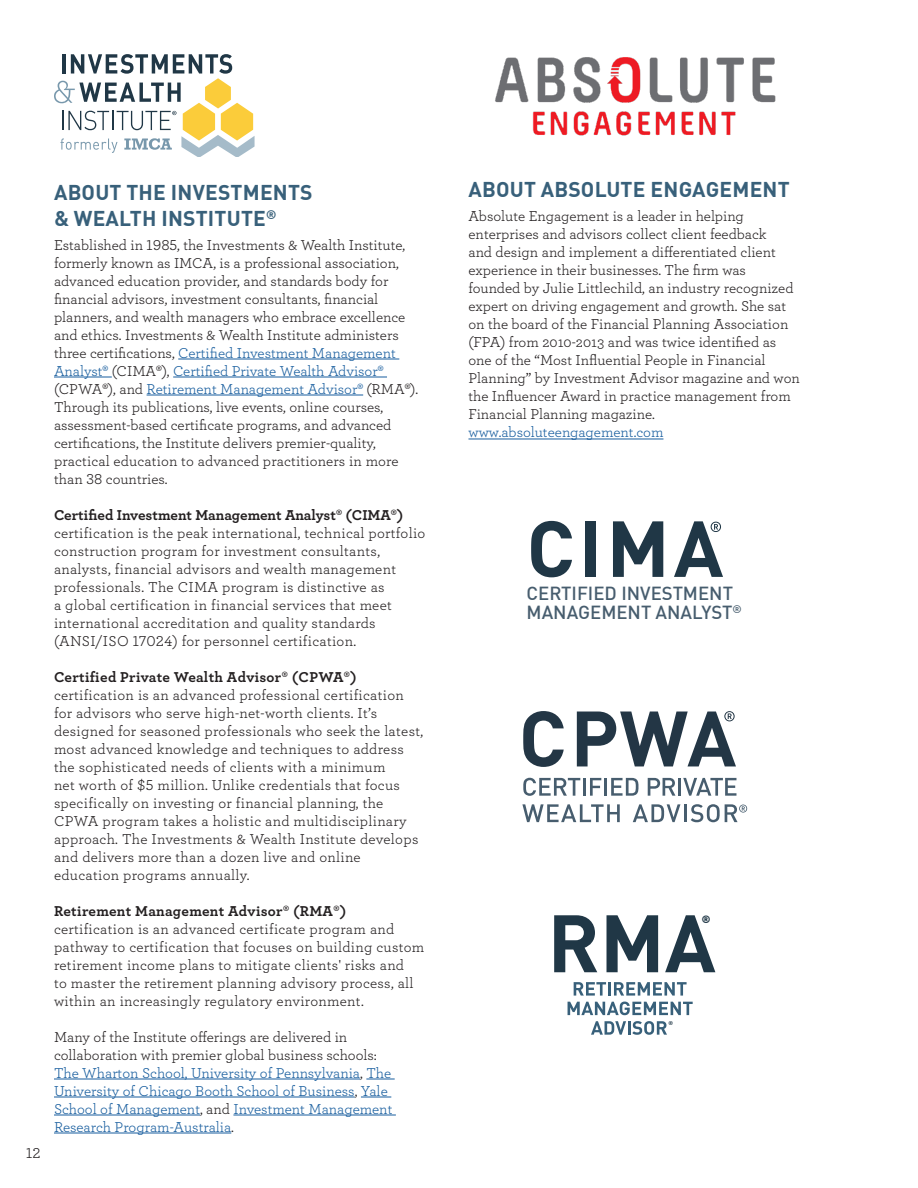
<style>
.page{position:relative;width:918px;height:1188px;background:#fff}
.page>*{position:absolute;margin:0;border:0;box-sizing:border-box;transform-origin:0 0}
.t1{font:700 21px/25.2px "DINOT";letter-spacing:.01em;color:#38607a}
.t2{font:500 18.6px/19.2px "DINOT";color:#475d6e}
.t3{font:15px/18px "Archer";letter-spacing:.02em;color:#231f20}
.t4{font:15px/18px "Archer";color:#231f20}
.t5{font:15px/18px "Archer";color:#175d9e}
.t6{font:900 10.5px "DINOT";color:#203746}
.t7{font:700 5.55px "DINOT";color:#203746}
.s1{color:#175d9e}
.s2{font-weight:700}
.s3{color:#231f20}
</style>
<div class="page">
<hr style="left:178px;top:359px;width:221px;height:1px;background:#175d9e">
<hr style="left:54px;top:377px;width:58px;height:1px;background:#175d9e">
<hr style="left:173px;top:377px;width:214px;height:1px;background:#175d9e">
<hr style="left:147px;top:395px;width:216px;height:1px;background:#175d9e">
<hr style="left:54px;top:1079px;width:306px;height:1px;background:#175d9e">
<svg style="left:366px;top:1079px;width:29px;height:1px"></svg>
<hr style="left:54px;top:1097px;width:301px;height:1px;background:#175d9e">
<hr style="left:361px;top:1097px;width:30px;height:1px;background:#175d9e">
<hr style="left:54px;top:1115px;width:146px;height:1px;background:#175d9e">
<hr style="left:233px;top:1115px;width:163px;height:1px;background:#175d9e">
<hr style="left:54px;top:1133px;width:177px;height:1px;background:#175d9e">
<hr style="left:468px;top:439px;width:195px;height:1px;background:#175d9e">
<svg style="left:523px;top:711px;width:41px;height:56px"></svg>
<svg style="left:577px;top:711px;width:159px;height:55px"></svg>
<svg style="left:523px;top:778px;width:57px;height:18px"></svg>
<hr style="left:583px;top:778px;width:3px;height:18px;background:#475d6e">
<svg style="left:590px;top:778px;width:11px;height:18px"></svg>
<hr style="left:604px;top:778px;width:3px;height:18px;background:#475d6e">
<svg style="left:611px;top:778px;width:28px;height:18px"></svg>
<svg style="left:648px;top:778px;width:88px;height:18px"></svg>
<svg style="left:522px;top:804px;width:98px;height:18px"></svg>
<svg style="left:633px;top:804px;width:47px;height:18px"></svg>
<hr style="left:684px;top:804px;width:3px;height:18px;background:#475d6e">
<svg style="left:691px;top:804px;width:56px;height:18px"></svg>
<svg style="left:54px;top:54px;width:201px;height:102px"></svg>
<svg style="left:554px;top:915px;width:43px;height:57px"></svg>
<svg style="left:607px;top:915px;width:51px;height:57px"></svg>
<svg style="left:665px;top:915px;width:50px;height:57px"></svg>
<svg style="left:574px;top:982px;width:32px;height:14px"></svg>
<hr style="left:608px;top:982px;width:3px;height:14px;background:#38607a">
<svg style="left:614px;top:982px;width:73px;height:14px"></svg>
<svg style="left:568px;top:1002px;width:125px;height:13px"></svg>
<svg style="left:591px;top:1021px;width:76px;height:14px"></svg>
<svg style="left:531px;top:521px;width:41px;height:56px"></svg>
<div style="left:585px;top:521px;width:11px;height:56px;background:#203746"></div>
<svg style="left:613px;top:521px;width:50px;height:56px"></svg>
<svg style="left:674px;top:521px;width:49px;height:56px"></svg>
<img style="left:495px;top:57px;width:281px;height:79px">
<p class="t4" style="left:26px;top:1144px;width:16px">12</p>
<p class="t1" style="left:54px;top:178px;width:260px">ABOUT THE INVESTMENTS &amp; WEALTH INSTITUTE<sup>®</sup></p>
<p class="t4" style="left:54px;top:235px;width:366px">Established in 1985, the Investments &amp; Wealth Institute, formerly known as IMCA, is a professional association, advanced education provider, and standards body for financial advisors, investment consultants, financial planners, and wealth managers who embrace excellence and ethics. Investments &amp; Wealth Institute administers three certifications, <span class="s1">Certified Investment Management Analyst®</span> (CIMA®), <span class="s1">Certified Private Wealth Advisor® </span>(CPWA®), and <span class="s1">Retirement Management Advisor®</span> (RMA®).<br>Through its publications, live events, online courses, assessment-based certificate programs, and advanced certifications, the Institute delivers premier-quality, practical education to advanced practitioners in more than 38 countries.</p>
<p class="t3" style="left:54px;top:505px;width:373px"><span class="s2">Certified Investment Management Analyst® (CIMA®) </span>certification is the peak international, technical portfolio construction program for investment consultants, analysts, financial advisors and wealth management professionals. The CIMA program is distinctive as<br>a global certification in financial services that meet international accreditation and quality standards (ANSI/ISO 17024) for personnel certification.</p>
<p class="t3" style="left:54px;top:667px;width:371px"><span class="s2">Certified Private Wealth Advisor® (CPWA®) </span>certification is an advanced professional certification for advisors who serve high-net-worth clients. It’s designed for seasoned professionals who seek the latest, most advanced knowledge and techniques to address the sophisticated needs of clients with a minimum<br>net worth of $5 million. Unlike credentials that focus specifically on investing or financial planning, the CPWA program takes a holistic and multidisciplinary approach. The Investments &amp; Wealth Institute develops and delivers more than a dozen live and online education programs annually.</p>
<p class="t3" style="left:54px;top:901px;width:372px"><span class="s2">Retirement Management Advisor® (RMA®) </span>certification is an advanced certificate program and pathway to certification that focuses on building custom retirement income plans to mitigate clients' risks and<br>to master the retirement planning advisory process, all within an increasingly regulatory environment.</p>
<p class="t5" style="left:54px;top:1027px;width:340px"><span class="s3">Many of the Institute offerings are delivered in collaboration with premier global business schools:<br></span>The Wharton School, University of Pennsylvania<span class="s3">,</span> The University of Chicago Booth School of Business<span class="s3">,</span> Yale School of Management<span class="s3">, and</span> Investment Management Research Program-Australia<span class="s3">.</span></p>
<p class="t1" style="left:469px;top:175px;width:323px">ABOUT ABSOLUTE ENGAGEMENT</p>
<p class="t4" style="left:468px;top:207px;width:333px">Absolute Engagement is a leader in helping enterprises and advisors collect client feedback<br>and design and implement a differentiated client experience in their businesses. The firm was founded by Julie Littlechild, an industry recognized expert on driving engagement and growth. She sat on the board of the Financial Planning Association (FPA) from 2010-2013 and was twice identified as one of the “Most Influential People in Financial Planning” by Investment Advisor magazine and won the Influencer Award in practice management from Financial Planning magazine.</p>
<p class="t5" style="left:468px;top:423px;width:196px">www.absoluteengagement.com</p>
<p class="t2" style="left:527px;top:582px;width:217px">CERTIFIED INVESTMENT<br>MANAGEMENT ANALYST<sup>®</sup></p>
<p class="t6" style="left:702px;top:910px;width:10px">®</p>
<p class="t7" style="left:669px;top:1019px;width:6px">®</p>
</div>
